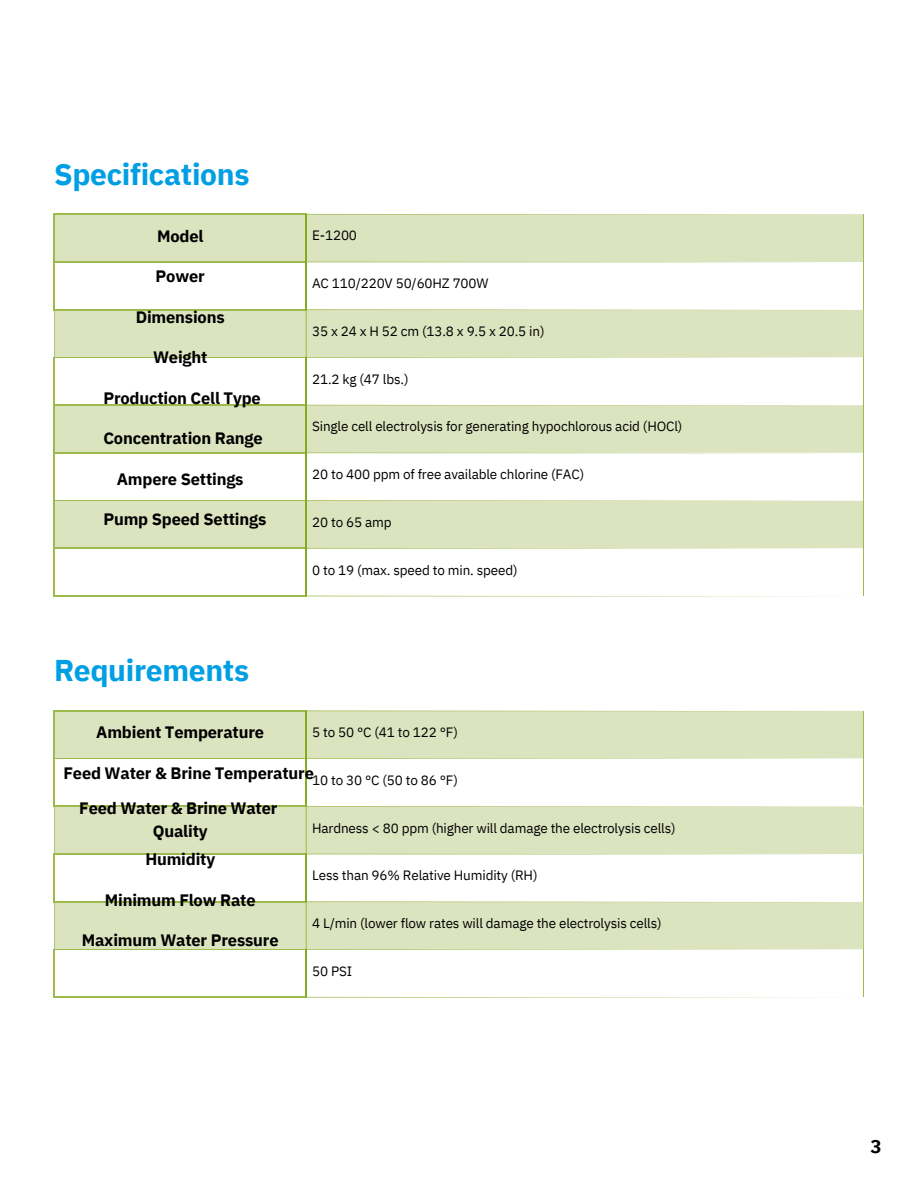
<style>
.page{position:relative;width:918px;height:1188px;background:#fff}
.page>*{position:absolute;margin:0;border:0;box-sizing:border-box;transform-origin:0 0}
.t1{font:700 30px "IBM Plex Sans";letter-spacing:-.01em;color:#009fe3}
.t2{font:700 18.6px "IBM Plex Sans";color:#000}
.t3{font:700 16.5px/34.8px "IBM Plex Sans";letter-spacing:-.01em;color:#000}
.t4{font:13.5px "IBM Plex Sans";letter-spacing:-.01em;color:#000}
</style>
<div class="page">
<div style="left:55px;top:215px;width:808px;height:47px;background:#dbe4bf"></div>
<svg style="left:55px;top:263px;width:808px;height:333px"></svg>
<hr style="left:54px;top:214px;width:252px;height:1px;background:#9eb94c">
<hr style="left:54px;top:215px;width:1px;height:47px;background:#9eb94c">
<svg style="left:306px;top:214px;width:558px;height:1px"></svg>
<hr style="left:863px;top:215px;width:1px;height:47px;background:#9eb94c">
<hr style="left:54px;top:262px;width:252px;height:1px;background:#9eb94c">
<hr style="left:54px;top:262px;width:1px;height:47px;background:#9eb94c">
<svg style="left:307px;top:262px;width:514px;height:1px"></svg>
<hr style="left:863px;top:262px;width:1px;height:47px;background:#9eb94c">
<hr style="left:54px;top:309px;width:252px;height:1px;background:#9eb94c">
<hr style="left:54px;top:310px;width:1px;height:47px;background:#9eb94c">
<svg style="left:306px;top:309px;width:558px;height:1px"></svg>
<hr style="left:863px;top:310px;width:1px;height:47px;background:#9eb94c">
<hr style="left:54px;top:357px;width:252px;height:1px;background:#9eb94c">
<hr style="left:54px;top:358px;width:1px;height:47px;background:#9eb94c">
<svg style="left:306px;top:357px;width:558px;height:1px"></svg>
<hr style="left:863px;top:358px;width:1px;height:47px;background:#9eb94c">
<hr style="left:54px;top:405px;width:252px;height:1px;background:#9eb94c">
<hr style="left:54px;top:406px;width:1px;height:46px;background:#9eb94c">
<svg style="left:306px;top:405px;width:558px;height:1px"></svg>
<hr style="left:863px;top:406px;width:1px;height:46px;background:#9eb94c">
<hr style="left:54px;top:452px;width:252px;height:1px;background:#9eb94c">
<hr style="left:54px;top:453px;width:1px;height:47px;background:#9eb94c">
<svg style="left:306px;top:452px;width:558px;height:1px"></svg>
<hr style="left:863px;top:453px;width:1px;height:47px;background:#9eb94c">
<hr style="left:54px;top:500px;width:252px;height:1px;background:#9eb94c">
<hr style="left:54px;top:501px;width:1px;height:47px;background:#9eb94c">
<svg style="left:306px;top:500px;width:558px;height:1px"></svg>
<hr style="left:863px;top:501px;width:1px;height:47px;background:#9eb94c">
<hr style="left:54px;top:548px;width:252px;height:1px;background:#9eb94c">
<hr style="left:54px;top:549px;width:1px;height:47px;background:#9eb94c">
<svg style="left:306px;top:548px;width:558px;height:1px"></svg>
<hr style="left:863px;top:549px;width:1px;height:47px;background:#9eb94c">
<hr style="left:54px;top:596px;width:252px;height:1px;background:#9eb94c">
<svg style="left:306px;top:596px;width:515px;height:1px"></svg>
<hr style="left:306px;top:215px;width:1px;height:47px;background:#84ab1c">
<hr style="left:306px;top:262px;width:1px;height:47px;background:#84ab1c">
<hr style="left:306px;top:310px;width:1px;height:47px;background:#84ab1c">
<hr style="left:306px;top:358px;width:1px;height:47px;background:#84ab1c">
<hr style="left:306px;top:406px;width:1px;height:46px;background:#84ab1c">
<hr style="left:306px;top:453px;width:1px;height:47px;background:#84ab1c">
<hr style="left:306px;top:501px;width:1px;height:47px;background:#84ab1c">
<hr style="left:306px;top:549px;width:1px;height:47px;background:#84ab1c">
<div style="left:55px;top:711px;width:808px;height:47px;background:#dbe4bf"></div>
<svg style="left:55px;top:759px;width:808px;height:238px"></svg>
<hr style="left:54px;top:710px;width:252px;height:1px;background:#9eb94c">
<hr style="left:54px;top:711px;width:1px;height:47px;background:#9eb94c">
<svg style="left:306px;top:710px;width:370px;height:1px"></svg>
<hr style="left:863px;top:711px;width:1px;height:47px;background:#9eb94c">
<hr style="left:54px;top:758px;width:252px;height:1px;background:#9eb94c">
<hr style="left:54px;top:759px;width:1px;height:47px;background:#9eb94c">
<svg style="left:306px;top:758px;width:558px;height:1px"></svg>
<hr style="left:863px;top:759px;width:1px;height:47px;background:#9eb94c">
<hr style="left:54px;top:806px;width:252px;height:1px;background:#9eb94c">
<hr style="left:54px;top:807px;width:1px;height:47px;background:#9eb94c">
<svg style="left:306px;top:806px;width:558px;height:1px"></svg>
<hr style="left:863px;top:807px;width:1px;height:47px;background:#9eb94c">
<hr style="left:54px;top:854px;width:252px;height:1px;background:#9eb94c">
<hr style="left:54px;top:854px;width:1px;height:47px;background:#9eb94c">
<svg style="left:307px;top:854px;width:556px;height:1px"></svg>
<hr style="left:863px;top:854px;width:1px;height:47px;background:#9eb94c">
<hr style="left:54px;top:901px;width:252px;height:1px;background:#9eb94c">
<hr style="left:54px;top:902px;width:1px;height:47px;background:#9eb94c">
<svg style="left:306px;top:901px;width:558px;height:1px"></svg>
<hr style="left:863px;top:902px;width:1px;height:47px;background:#9eb94c">
<hr style="left:54px;top:949px;width:252px;height:1px;background:#9eb94c">
<hr style="left:54px;top:950px;width:1px;height:47px;background:#9eb94c">
<svg style="left:306px;top:949px;width:558px;height:1px"></svg>
<hr style="left:863px;top:950px;width:1px;height:47px;background:#9eb94c">
<hr style="left:54px;top:997px;width:252px;height:1px;background:#9eb94c">
<svg style="left:306px;top:997px;width:515px;height:1px"></svg>
<hr style="left:306px;top:711px;width:1px;height:47px;background:#84ab1c">
<hr style="left:306px;top:759px;width:1px;height:47px;background:#84ab1c">
<hr style="left:306px;top:807px;width:1px;height:47px;background:#84ab1c">
<hr style="left:306px;top:854px;width:1px;height:47px;background:#84ab1c">
<hr style="left:306px;top:902px;width:1px;height:47px;background:#84ab1c">
<hr style="left:306px;top:950px;width:1px;height:47px;background:#84ab1c">
<p class="t1" style="left:54px;top:154px;width:197px">Specifications</p>
<h2 class="t3" style="left:157px;top:218px;width:48px">Model</h2>
<h2 class="t3" style="left:156px;top:259px;width:51px">Power</h2>
<h2 class="t3" style="left:136px;top:299px;width:90px">Dimensions</h2>
<h2 class="t3" style="left:153px;top:340px;width:56px">Weight</h2>
<h2 class="t3" style="left:103px;top:380px;width:159px">Production Cell Type</h2>
<h2 class="t3" style="left:103px;top:421px;width:161px">Concentration Range</h2>
<h2 class="t3" style="left:117px;top:461px;width:128px">Ampere Settings</h2>
<h2 class="t3" style="left:103px;top:502px;width:164px">Pump Speed Settings</h2>
<h3 class="t1" style="left:54px;top:650px;width:197px">Requirements</h3>
<p class="t4" style="left:312px;top:226px;width:46px">E-1200</p>
<p class="t4" style="left:312px;top:274px;width:178px">AC 110/220V 50/60HZ 700W</p>
<p class="t4" style="left:312px;top:322px;width:234px">35 x 24 x H 52 cm (13.8 x 9.5 x 20.5 in)</p>
<p class="t4" style="left:312px;top:370px;width:98px">21.2 kg (47 lbs.)</p>
<p class="t4" style="left:312px;top:418px;width:372px">Single cell electrolysis for generating hypochlorous acid (HOCl)</p>
<p class="t4" style="left:312px;top:465px;width:274px">20 to 400 ppm of free available chlorine (FAC)</p>
<p class="t4" style="left:312px;top:513px;width:81px">20 to 65 amp</p>
<h1 class="t4" style="left:312px;top:561px;width:207px">0 to 19 (max. speed to min. speed)</h1>
<h3 class="t3" style="left:96px;top:715px;width:169px">Ambient Temperature</h3>
<h3 class="t3" style="left:79px;top:755px;width:236px;text-indent:-16px">Feed Water &amp; Brine Temperature<br>Feed Water &amp; Brine Water</h3>
<h3 class="t3" style="left:145px;top:817px;width:71px;line-height:28.2px;text-align:center">Quality<br>Humidity</h3>
<h3 class="t3" style="left:105px;top:882px;width:152px">Minimum Flow Rate</h3>
<h3 class="t3" style="left:82px;top:923px;width:198px">Maximum Water Pressure</h3>
<h3 class="t4" style="left:312px;top:962px;width:42px">50 PSI</h3>
<p class="t4" style="left:312px;top:723px;width:147px">5 to 50 °C (41 to 122 °F)</p>
<p class="t4" style="left:312px;top:771px;width:147px">10 to 30 °C (50 to 86 °F)</p>
<p class="t4" style="left:312px;top:819px;width:365px">Hardness &lt; 80 ppm (higher will damage the electrolysis cells)</p>
<h2 class="t4" style="left:312px;top:866px;width:227px">Less than 96% Relative Humidity (RH)</h2>
<p class="t4" style="left:312px;top:914px;width:351px">4 L/min (lower flow rates will damage the electrolysis cells)</p>
<h1 class="t2" style="left:870px;top:1134px;width:13px">3</h1>
</div>
